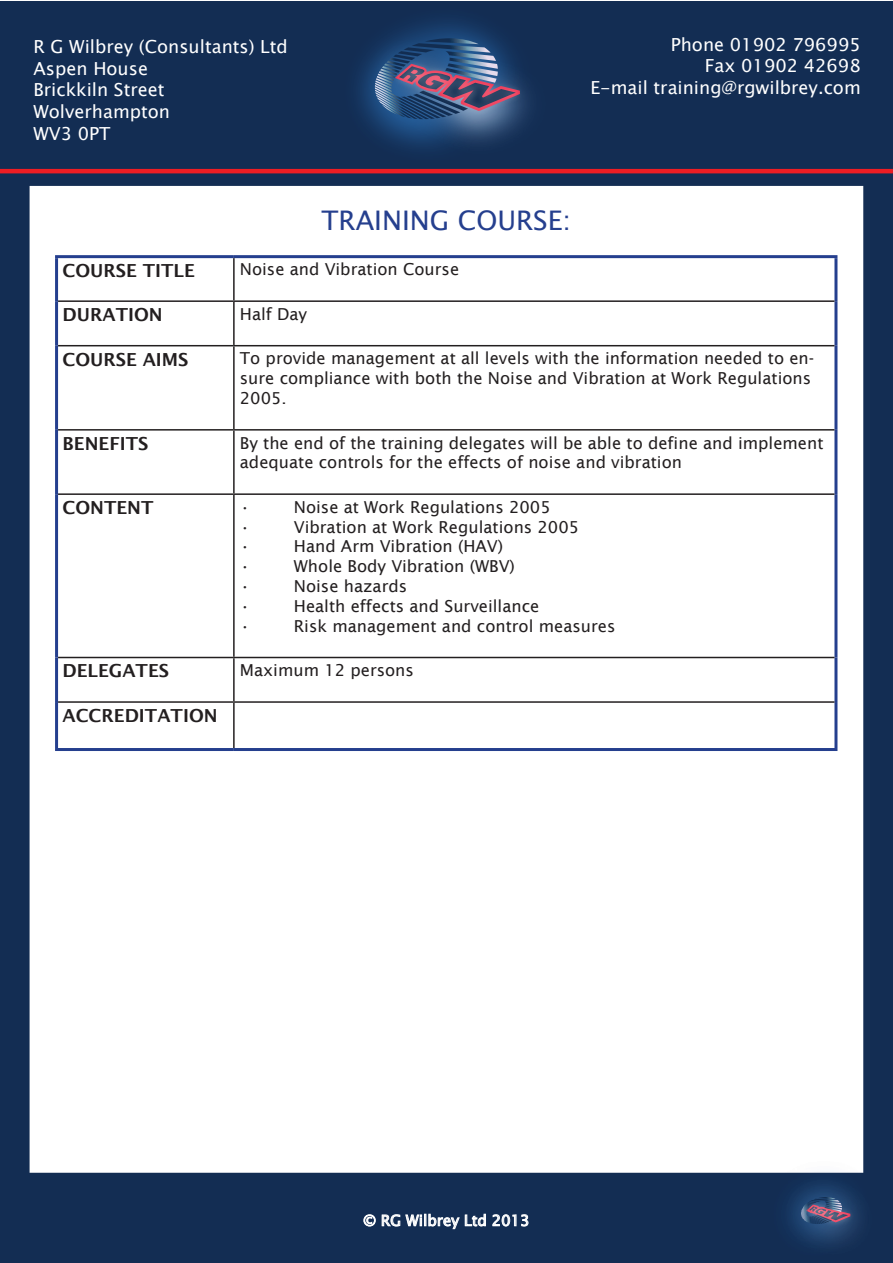
<style>
.page{position:relative;width:893px;height:1263px;background:#fff}
.page>*{position:absolute;margin:0;border:0;box-sizing:border-box;transform-origin:0 0}
.t1{font:27px "Lucida Sans Unicode";color:#253f8e}
.t2{font:18px/21.6px "Lucida Sans Unicode";color:#fff}
.t3{font:600 18px "Lucida Sans";color:#231f20}
.t4{font:16.5px/19.8px "Lucida Sans";color:#231f20}
.t5{font:15px "Lucida Sans Unicode";color:#fff}
</style>
<div class="page">
<div style="left:0;top:1px;width:893px;height:1262px;background:#132d53"></div>
<hr style="left:0;top:169px;width:893px;height:4px;background:#ee1d23">
<img style="left:321px;top:168px;width:226px;height:6px">
<img style="left:357px;top:20px;width:173px;height:129px">
<div style="left:32px;top:188px;width:829px;height:982px;background:#fff"></div>
<div style="left:30px;top:186px;width:833px;height:987px;border:4px solid #fff"></div>
<img style="left:747px;top:1143px;width:117px;height:30px">
<img style="left:754px;top:1152px;width:110px;height:94px">
<svg style="left:363px;top:1213px;width:123px;height:16px"></svg>
<svg style="left:492px;top:1214px;width:37px;height:13px"></svg>
<hr style="left:55px;top:255px;width:179px;height:3px;background:#253f8e">
<hr style="left:55px;top:258px;width:3px;height:43px;background:#253f8e">
<hr style="left:234px;top:255px;width:603px;height:3px;background:#253f8e">
<hr style="left:834px;top:258px;width:3px;height:43px;background:#253f8e">
<hr style="left:55px;top:301px;width:3px;height:45px;background:#253f8e">
<hr style="left:834px;top:301px;width:3px;height:45px;background:#253f8e">
<hr style="left:55px;top:346px;width:3px;height:84px;background:#253f8e">
<hr style="left:834px;top:346px;width:3px;height:84px;background:#253f8e">
<hr style="left:55px;top:430px;width:3px;height:64px;background:#253f8e">
<hr style="left:834px;top:430px;width:3px;height:64px;background:#253f8e">
<hr style="left:55px;top:494px;width:3px;height:163px;background:#253f8e">
<hr style="left:834px;top:494px;width:3px;height:163px;background:#253f8e">
<hr style="left:55px;top:657px;width:3px;height:45px;background:#253f8e">
<hr style="left:834px;top:657px;width:3px;height:45px;background:#253f8e">
<hr style="left:55px;top:702px;width:3px;height:46px;background:#253f8e">
<hr style="left:834px;top:702px;width:3px;height:46px;background:#253f8e">
<hr style="left:55px;top:748px;width:179px;height:3px;background:#253f8e">
<hr style="left:234px;top:748px;width:603px;height:3px;background:#253f8e">
<hr style="left:233px;top:258px;width:2px;height:42px;background:#231f20">
<hr style="left:58px;top:300px;width:176px;height:2px;background:#231f20">
<hr style="left:234px;top:300px;width:600px;height:2px;background:#231f20">
<hr style="left:233px;top:302px;width:2px;height:43px;background:#231f20">
<hr style="left:58px;top:345px;width:176px;height:1px;background:#231f20">
<hr style="left:234px;top:345px;width:600px;height:1px;background:#231f20">
<hr style="left:233px;top:346px;width:2px;height:83px;background:#231f20">
<hr style="left:58px;top:429px;width:176px;height:2px;background:#231f20">
<hr style="left:234px;top:429px;width:600px;height:2px;background:#231f20">
<hr style="left:233px;top:431px;width:2px;height:62px;background:#231f20">
<hr style="left:58px;top:493px;width:176px;height:2px;background:#231f20">
<hr style="left:234px;top:493px;width:600px;height:2px;background:#231f20">
<hr style="left:233px;top:495px;width:2px;height:162px;background:#231f20">
<hr style="left:58px;top:657px;width:176px;height:1px;background:#231f20">
<hr style="left:234px;top:657px;width:600px;height:1px;background:#231f20">
<hr style="left:233px;top:658px;width:2px;height:43px;background:#231f20">
<hr style="left:58px;top:701px;width:176px;height:2px;background:#231f20">
<hr style="left:234px;top:701px;width:600px;height:2px;background:#231f20">
<hr style="left:233px;top:703px;width:2px;height:45px;background:#231f20">
<p class="t2" style="left:34px;top:36px;width:256px">R G Wilbrey (Consultants) Ltd<br>Aspen House<br>Brickkiln Street<br>Wolverhampton<br>WV3 0PT</p>
<p class="t2" style="left:591px;top:33px;width:272px;text-align:right">Phone 01902 796995<br>Fax 01902 42698<br>E-mail training@rgwilbrey.com</p>
<p class="t1" style="left:322px;top:200px;width:251px">TRAINING COURSE:</p>
<p class="t3" style="left:63px;top:260px;width:134px">COURSE TITLE</p>
<p class="t4" style="left:240px;top:260px;width:221px">Noise and Vibration Course</p>
<p class="t3" style="left:63px;top:304px;width:102px">DURATION</p>
<p class="t4" style="left:240px;top:304px;width:69px">Half Day</p>
<p class="t3" style="left:63px;top:349px;width:127px">COURSE AIMS</p>
<p class="t4" style="left:240px;top:349px;width:576px">To provide management at all levels with the information needed to en&shy;sure compliance with both the Noise and Vibration at Work Regulations<br>2005.</p>
<p class="t3" style="left:63px;top:433px;width:87px">BENEFITS</p>
<p class="t4" style="left:240px;top:433px;width:585px">By the end of the training delegates will be able to define and implement adequate controls for the effects of noise and vibration</p>
<p class="t3" style="left:63px;top:497px;width:92px">CONTENT</p>
<p class="t4" style="left:240px;top:497px;width:12px">•</p>
<p class="t4" style="left:294px;top:497px;width:258px">Noise at Work Regulations 2005</p>
<p class="t4" style="left:240px;top:517px;width:12px">•</p>
<p class="t4" style="left:294px;top:517px;width:287px">Vibration at Work Regulations 2005</p>
<p class="t4" style="left:240px;top:537px;width:12px">•</p>
<p class="t4" style="left:294px;top:537px;width:211px">Hand Arm Vibration (HAV)</p>
<p class="t4" style="left:240px;top:556px;width:12px">•</p>
<p class="t4" style="left:294px;top:556px;width:222px">Whole Body Vibration (WBV)</p>
<p class="t4" style="left:240px;top:576px;width:12px">•</p>
<p class="t4" style="left:294px;top:576px;width:115px">Noise hazards</p>
<p class="t4" style="left:240px;top:596px;width:12px">•</p>
<p class="t4" style="left:294px;top:596px;width:247px">Health effects and Surveillance</p>
<p class="t4" style="left:240px;top:616px;width:12px">•</p>
<p class="t4" style="left:294px;top:616px;width:323px">Risk management and control measures</p>
<p class="t3" style="left:63px;top:661px;width:108px">DELEGATES</p>
<p class="t4" style="left:240px;top:660px;width:176px">Maximum 12 persons</p>
<p class="t3" style="left:63px;top:705px;width:157px">ACCREDITATION</p>
<p class="t5" style="left:363px;top:1208px;width:168px">© RG Wilbrey Ltd 2013</p>
</div>
